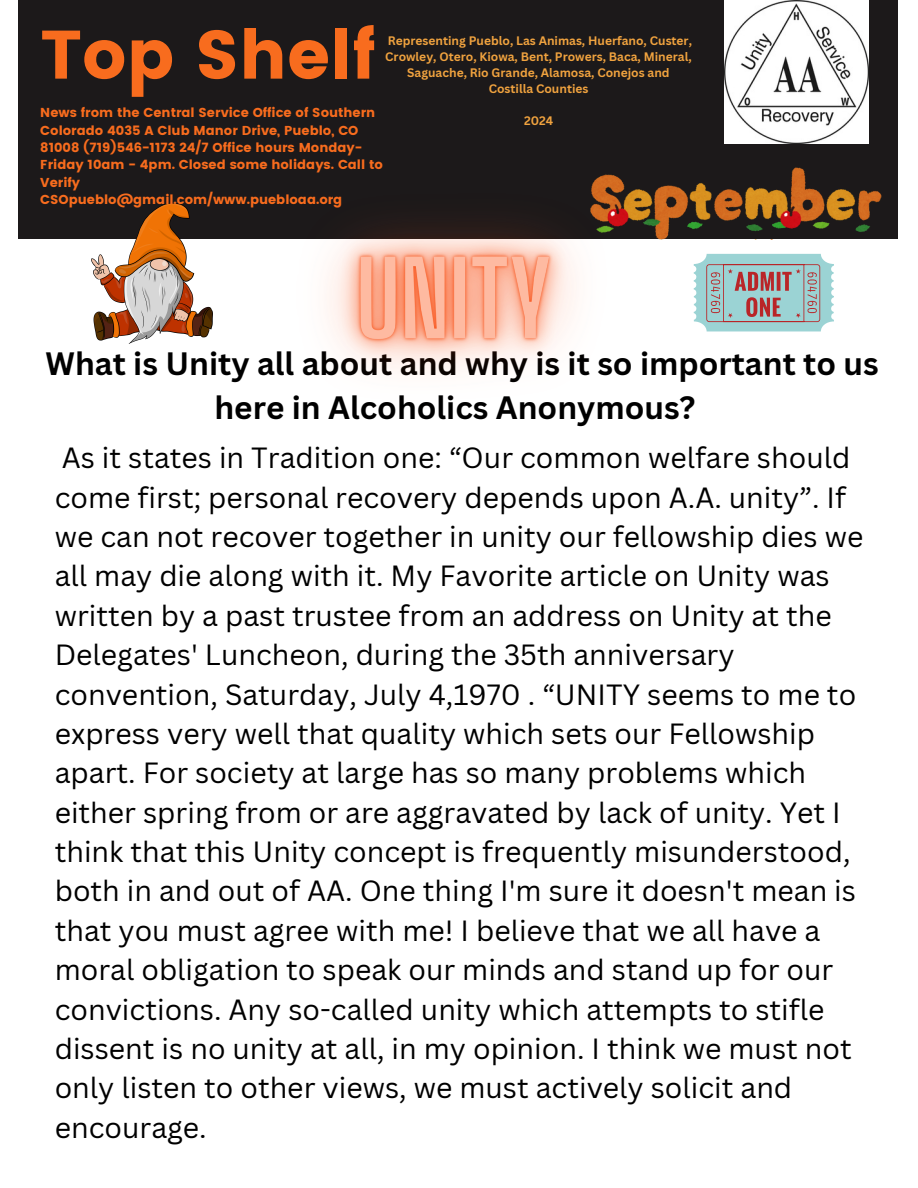
<style>
.page{position:relative;width:918px;height:1188px;background:#fff}
.page>*{position:absolute;margin:0;border:0;box-sizing:border-box;transform-origin:0 0}
.t1{font:68.4px "Poppins";color:#f86c1e}
.t2{font:700 31.5px/43.8px "Canva Sans";color:#000;text-align:center}
.t3{font:28.5px/39.3px "Canva Sans";color:#000}
.t4{font:12.9px/17.2px "Poppins";color:#f86c1e}
.t5{font:700 12px/16px "Canva Sans";color:#f1a33f;text-align:center}
</style>
<div class="page">
<div style="left:18px;top:0;width:880px;height:239px;background:#1c191a"></div>
<img style="left:724px;top:0;width:144px;height:144px">
<img style="left:667px;top:167px;width:214px;height:70px">
<img style="left:92px;top:203px;width:120px;height:141px">
<svg style="left:694px;top:254px;width:140px;height:77px;background:#a4bbbc"></svg>
<img style="left:326px;top:174px;width:341px;height:198px">
<p class="t1" style="left:40px;top:15px;width:336px">Top Shelf</p>
<p class="t4" style="left:40px;top:104px;width:344px">News from the Central Service Office of Southern Colorado 4035 A Club Manor Drive, Pueblo, CO 81008 (719)546-1173 24/7 Office hours Monday-Friday 10am - 4pm. Closed some holidays. Call to Verify CSOpueblo@gmail.com/www.puebloaa.org</p>
<p class="t5" style="left:385px;top:32px;width:308px">Representing Pueblo, Las Animas, Huerfano, Custer, Crowley, Otero, Kiowa, Bent, Prowers, Baca, Mineral, Saguache, Rio Grande, Alamosa, Conejos and Costilla Counties</p>
<p class="t5" style="left:524px;top:112px;width:31px">2024</p>
<h2 class="t2" style="left:46px;top:341px;width:835px">What is Unity all about and why is it so important to us here in Alcoholics Anonymous?</h2>
<p class="t3" style="left:55px;top:438px;width:810px">As it states in Tradition one: “Our common welfare should come first; personal recovery depends upon A.A. unity”. If we can not recover together in unity our fellowship dies we all may die along with it. My Favorite article on Unity was written by a past trustee from an address on Unity at the Delegates' Luncheon, during the 35th anniversary convention, Saturday, July 4,1970 . “UNITY seems to me to express very well that quality which sets our Fellowship apart. For society at large has so many problems which either spring from or are aggravated by lack of unity. Yet I think that this Unity concept is frequently misunderstood, both in and out of AA. One thing I'm sure it doesn't mean is that you must agree with me! I believe that we all have a moral obligation to speak our minds and stand up for our convictions. Any so-called unity which attempts to stifle dissent is no unity at all, in my opinion. I think we must not only listen to other views, we must actively solicit and encourage.</p>
</div>
